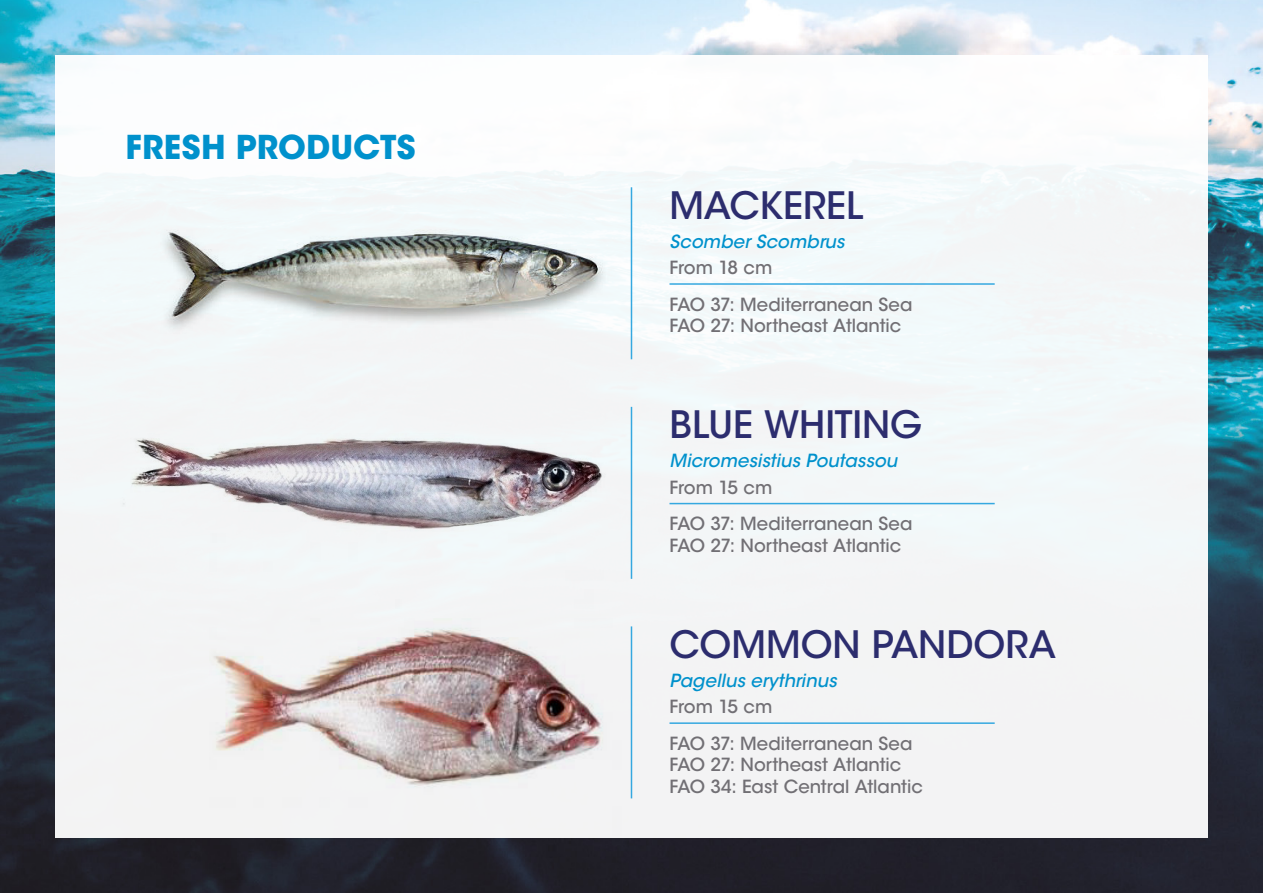
<style>
.page{position:relative;width:1263px;height:893px;background:#fff}
.page>*{position:absolute;margin:0;border:0;box-sizing:border-box;transform-origin:0 0}
.t1{font:500 37.5px "ITC Avant Garde Std";color:#2c2d6e}
.t2{font:700 32.7px "ITC Avant Garde Std";letter-spacing:.005em;color:#0091cc}
.t3{font:500 18px/36.6px "ITC Avant Garde Std";color:#716f74}
.t4{font:italic 500 18px "ITC Avant Garde Std";letter-spacing:.005em;color:#0091cc}
</style>
<div class="page">
<img style="left:0;top:0;width:1263px;height:893px">
<div style="left:55px;top:55px;width:1153px;height:783px;background:#f3f6f7"></div>
<hr style="left:631px;top:407px;width:1px;height:172px;background:#35a8e0">
<hr style="left:669px;top:503px;width:326px;height:1px;background:#35a8e0">
<hr style="left:631px;top:187px;width:1px;height:172px;background:#35a8e0">
<hr style="left:669px;top:283px;width:326px;height:2px;background:#35a8e0">
<hr style="left:631px;top:626px;width:1px;height:172px;background:#35a8e0">
<hr style="left:669px;top:722px;width:326px;height:2px;background:#35a8e0">
<img style="left:165px;top:126px;width:466px;height:295px">
<img style="left:123px;top:248px;width:487px;height:258px">
<img style="left:210px;top:506px;width:411px;height:387px">
<h2 class="t2" style="left:125px;top:126px;width:291px">FRESH PRODUCTS</h2>
<h1 class="t1" style="left:669px;top:182px;width:195px">MACKEREL</h1>
<p class="t4" style="left:669px;top:230px;width:177px">Scomber Scombrus</p>
<p class="t3" style="left:669px;top:249px;width:244px">From 18 cm<br>FAO 37: Mediterranean Sea</p>
<p class="t3" style="left:669px;top:307px;width:233px">FAO 27: Northeast Atlantic</p>
<h1 class="t1" style="left:669px;top:401px;width:254px">BLUE WHITING</h1>
<p class="t4" style="left:669px;top:450px;width:229px">Micromesistius Poutassou</p>
<p class="t3" style="left:669px;top:469px;width:244px">From 15 cm<br>FAO 37: Mediterranean Sea</p>
<p class="t3" style="left:669px;top:527px;width:233px">FAO 27: Northeast Atlantic</p>
<h1 class="t1" style="left:669px;top:621px;width:388px">COMMON PANDORA</h1>
<p class="t4" style="left:669px;top:669px;width:169px">Pagellus erythrinus</p>
<p class="t3" style="left:669px;top:688px;width:244px">From 15 cm<br>FAO 37: Mediterranean Sea</p>
<p class="t3" style="left:669px;top:754px;width:255px;line-height:21.6px">FAO 27: Northeast Atlantic<br>FAO 34: East Central Atlantic</p>
</div>
